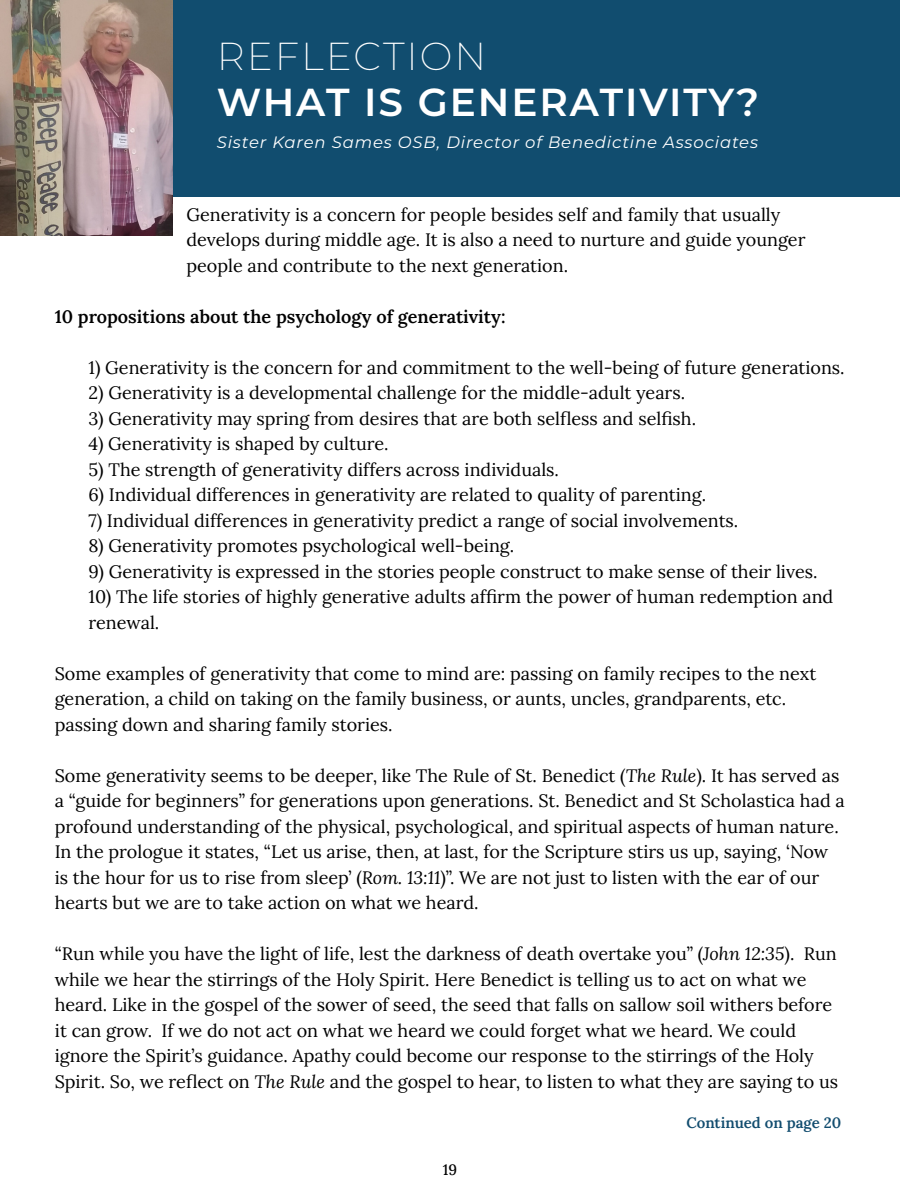
<style>
.page{position:relative;width:900px;height:1200px;background:#fff}
.page>*{position:absolute;margin:0;border:0;box-sizing:border-box;transform-origin:0 0}
.t1{font:600 39px "Montserrat";letter-spacing:.05em;color:#fff}
.t2{font:200 39px "Montserrat";letter-spacing:.05em;color:#fff}
.t3{font:18px/25.5px "Lora";color:#000}
.t4{font:600 18px "Lora";color:#000}
.t5{font:italic 16.5px "Montserrat";letter-spacing:.05em;color:#fff}
.t6{font:600 15px "Lora";color:#124d6f}
.t7{font:500 15px "Lora";color:#000}
.s1{font-size:13.5px;color:#114d6f}
.s2{font-style:italic}
</style>
<div class="page">
<div style="left:173px;top:0;width:726px;height:197px;background:#114d6f"></div>
<img style="left:1px;top:0;width:172px;height:235px">
<p class="t2" style="left:217px;top:30px;width:271px">REFLECTION</p>
<p class="t1" style="left:217px;top:75px;width:544px">WHAT IS GENERATIVITY?</p>
<p class="t5" style="left:217px;top:131px;width:668px">Sister Karen Sames OSB, Director of Benedictine Associates<span class="s1">Director of Bene-</span></p>
<p class="t3" style="left:186px;top:200px;width:595px">Generativity is a concern for people besides self and family that usually</p>
<p class="t3" style="left:186px;top:226px;width:620px">develops during middle age. It is also a need to nurture and guide younger people and contribute to the next generation.</p>
<p class="t4" style="left:55px;top:303px;width:452px">10 propositions about the psychology of generativity:</p>
<p class="t3" style="left:88px;top:353px;width:758px">1) Generativity is the concern for and commitment to the well-being of future generations.</p>
<p class="t3" style="left:88px;top:379px;width:598px">2) Generativity is a developmental challenge for the middle-adult years.</p>
<p class="t3" style="left:88px;top:404px;width:609px">3) Generativity may spring from desires that are both selfless and selfish.</p>
<p class="t3" style="left:88px;top:430px;width:302px">4) Generativity is shaped by culture.</p>
<p class="t3" style="left:88px;top:455px;width:472px">5) The strength of generativity differs across individuals.</p>
<p class="t3" style="left:88px;top:481px;width:619px">6) Individual differences in generativity are related to quality of parenting.</p>
<p class="t3" style="left:88px;top:506px;width:651px">7) Individual differences in generativity predict a range of social involvements.</p>
<p class="t3" style="left:88px;top:532px;width:427px">8) Generativity promotes psychological well-being.</p>
<p class="t3" style="left:88px;top:557px;width:731px">9) Generativity is expressed in the stories people construct to make sense of their lives.</p>
<p class="t3" style="left:88px;top:583px;width:746px">10) The life stories of highly generative adults affirm the power of human redemption and renewal.</p>
<p class="t3" style="left:55px;top:659px;width:763px">Some examples of generativity that come to mind are: passing on family recipes to the next generation, a child on taking on the family business, or aunts, uncles, grandparents, etc. passing down and sharing family stories.</p>
<p class="t3" style="left:55px;top:761px;width:792px">Some generativity seems to be deeper, like The Rule of St. Benedict (<span class="s2">The Rule</span>). It has served as a “guide for beginners” for generations upon generations. St. Benedict and St Scholastica had a profound understanding of the physical, psychological, and spiritual aspects of human nature.<br>In the prologue it states, “Let us arise, then, at last, for the Scripture stirs us up, saying, ‘Now is the hour for us to rise from sleep’ (<span class="s2">Rom. 13:11</span>)”. We are not just to listen with the ear of our hearts but we are to take action on what we heard.</p>
<p class="t3" style="left:55px;top:940px;width:785px">“Run while you have the light of life, lest the darkness of death overtake you” (<span class="s2">John 12:35</span>). Run while we hear the stirrings of the Holy Spirit. Here Benedict is telling us to act on what we heard. Like in the gospel of the sower of seed, the seed that falls on sallow soil withers before it can grow. If we do not act on what we heard we could forget what we heard. We could ignore the Spirit’s guidance. Apathy could become our response to the stirrings of the Holy Spirit. So, we reflect on <span class="s2">The Rule</span> and the gospel to hear, to listen to what they are saying to us</p>
<p class="t6" style="left:686px;top:1111px;width:156px">Continued on page 20</p>
<p class="t7" style="left:443px;top:1158px;width:16px">19</p>
</div>
